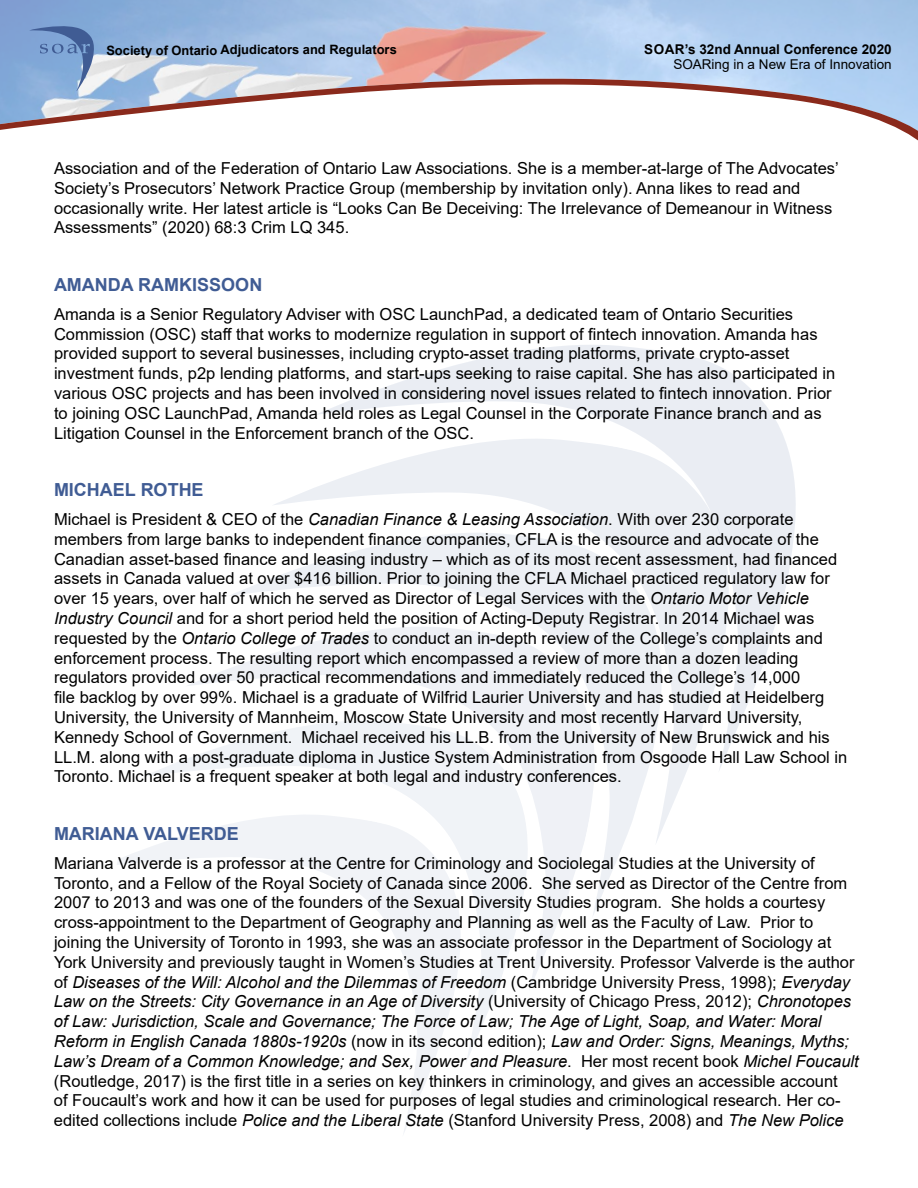
<style>
.page{position:relative;width:918px;height:1188px;background:#fff}
.page>*{position:absolute;margin:0;border:0;box-sizing:border-box;transform-origin:0 0}
.t1{font:700 18px "Arial";color:#405c94}
.t2{font:16.5px/19.8px "Arial";color:#000}
.t3{font:700 13.5px "Arial";color:#000}
.t4{font:13.5px "Arial";color:#000}
.t5{font:700 12.9px "Arial";color:#000}
.s1{font-style:italic}
</style>
<div class="page">
<svg style="left:317px;top:345px;width:479px;height:390px;fill:#eaedf3"></svg>
<svg style="left:274px;top:426px;width:460px;height:391px;fill:#eceff4"></svg>
<svg style="left:230px;top:521px;width:437px;height:378px;fill:#edf0f5"></svg>
<svg style="left:188px;top:615px;width:412px;height:368px;fill:#eff1f6"></svg>
<svg style="left:145px;top:710px;width:387px;height:350px"></svg>
<svg style="left:117px;top:805px;width:348px;height:327px"></svg>
<img style="left:0;top:0;width:918px;height:74px">
<svg style="left:0;top:74px;width:918px;height:67px"></svg>
<svg style="left:29px;top:24px;width:67px;height:67px"></svg>
<p class="t5" style="left:106px;top:40px;width:292px">Society of Ontario Adjudicators and Regulators</p>
<p class="t3" style="left:644px;top:39px;width:21px">Soar</p>
<p class="t3" style="left:685px;top:39px;width:208px">’s 32nd Annual Conference 2020</p>
<p class="t4" style="left:673px;top:55px;width:220px">SOARing in a New Era of Innovation</p>
<p class="t2" style="left:54px;top:158px;width:786px">Association and of the Federation of Ontario Law Associations. She is a member-at-large of The Advocates’ Society’s Prosecutors’ Network Practice Group (membership by invitation only). Anna likes to read and occasionally write. Her latest article is “Looks Can Be Deceiving: The Irrelevance of Demeanour in Witness Assessments” (2020) 68:3 Crim LQ 345.</p>
<p class="t1" style="left:54px;top:272px;width:210px">AMANDA RAMKISSOON</p>
<p class="t2" style="left:54px;top:304px;width:783px">Amanda is a Senior Regulatory Adviser with OSC LaunchPad, a dedicated team of Ontario Securities Commission (OSC) staff that works to modernize regulation in support of fintech innovation. Amanda has provided support to several businesses, including crypto-asset trading platforms, private crypto-asset investment funds, p2p lending platforms, and start-ups seeking to raise capital. She has also participated in various OSC projects and has been involved in considering novel issues related to fintech innovation. Prior to joining OSC LaunchPad, Amanda held roles as Legal Counsel in the Corporate Finance branch and as Litigation Counsel in the Enforcement branch of the OSC.</p>
<p class="t1" style="left:54px;top:477px;width:151px">MICHAEL ROTHE</p>
<p class="t2" style="left:54px;top:509px;width:795px">Michael is President &amp; CEO of the <span class="s1">Canadian Finance &amp; Leasing Association</span>. With over 230 corporate members from large banks to independent finance companies, CFLA is the resource and advocate of the Canadian asset-based finance and leasing industry – which as of its most recent assessment, had financed assets in Canada valued at over $416 billion. Prior to joining the CFLA Michael practiced regulatory law for over 15 years, over half of which he served as Director of Legal Services with the <span class="s1">Ontario Motor Vehicle Industry Council</span> and for a short period held the position of Acting-Deputy Registrar. In 2014 Michael was requested by the <span class="s1">Ontario College of Trades</span> to conduct an in-depth review of the College’s complaints and enforcement process. The resulting report which encompassed a review of more than a dozen leading regulators provided over 50 practical recommendations and immediately reduced the College’s 14,000<br>file backlog by over 99%. Michael is a graduate of Wilfrid Laurier University and has studied at Heidelberg University, the University of Mannheim, Moscow State University and most recently Harvard University, Kennedy School of Government. Michael received his LL.B. from the University of New Brunswick and his LL.M. along with a post-graduate diploma in Justice System Administration from Osgoode Hall Law School in Toronto. Michael is a frequent speaker at both legal and industry conferences.</p>
<p class="t1" style="left:54px;top:821px;width:186px">MARIANA VALVERDE</p>
<p class="t2" style="left:54px;top:853px;width:806px">Mariana Valverde is a professor at the Centre for Criminology and Sociolegal Studies at the University of Toronto, and a Fellow of the Royal Society of Canada since 2006. She served as Director of the Centre from 2007 to 2013 and was one of the founders of the Sexual Diversity Studies program. She holds a courtesy cross-appointment to the Department of Geography and Planning as well as the Faculty of Law. Prior to joining the University of Toronto in 1993, she was an associate professor in the Department of Sociology at York University and previously taught in Women’s Studies at Trent University. Professor Valverde is the author of <span class="s1">Diseases of the Will: Alcohol and the Dilemmas of Freedom</span> (Cambridge University Press, 1998); <span class="s1">Everyday Law on the Streets: City Governance in an Age of Diversity</span> (University of Chicago Press, 2012); <span class="s1">Chronotopes of Law: Jurisdiction, Scale and Governance; The Force of Law; The Age of Light, Soap, and Water: Moral Reform in English Canada 1880s-1920s</span> (now in its second edition); <span class="s1">Law and Order: Signs, Meanings, Myths; Law’s Dream of a Common Knowledge; and Sex, Power and Pleasure</span>. Her most recent book <span class="s1">Michel Foucault </span>(Routledge, 2017) is the first title in a series on key thinkers in criminology, and gives an accessible account<br>of Foucault’s work and how it can be used for purposes of legal studies and criminological research. Her co&shy;edited collections include <span class="s1">Police and the Liberal State</span> (Stanford University Press, 2008) and <span class="s1">The New Police</span></p>
</div>
